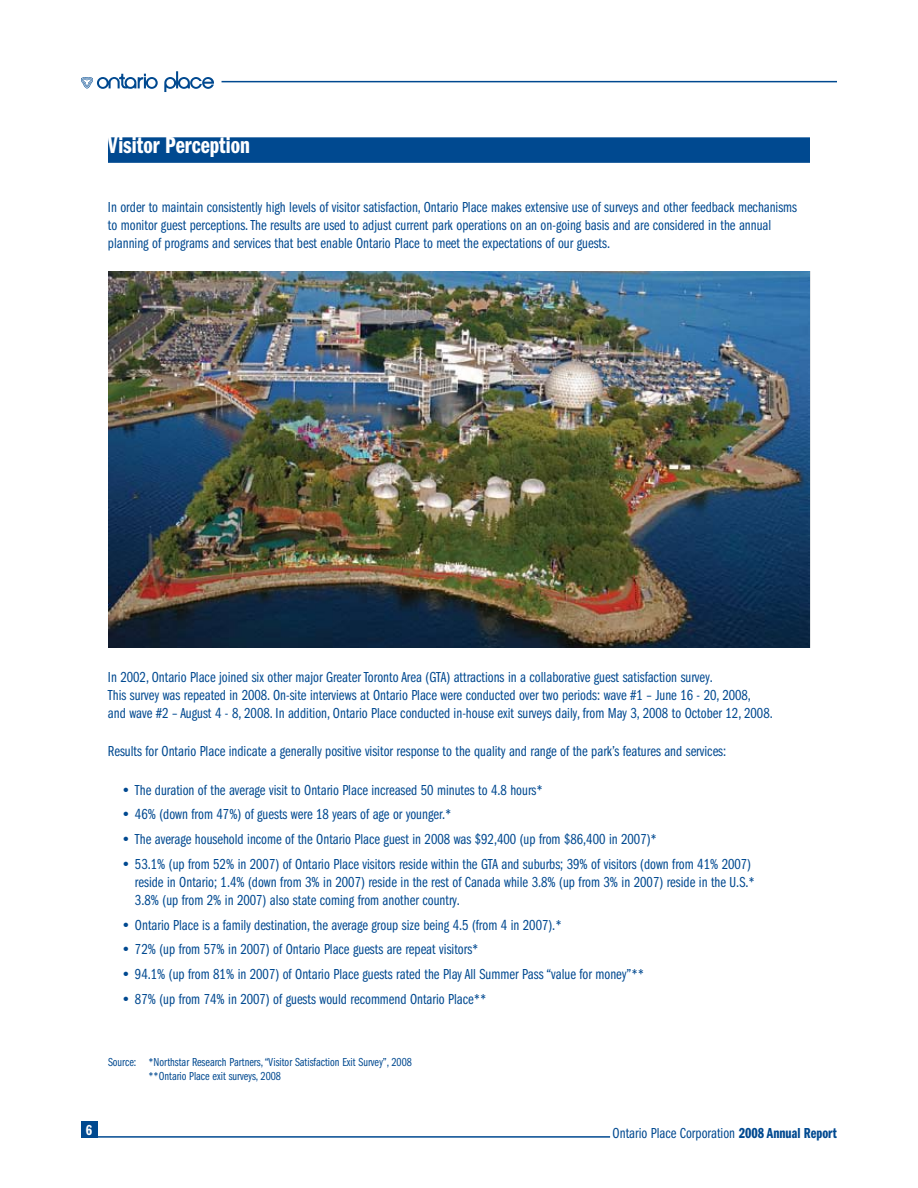
<style>
.page{position:relative;width:918px;height:1188px;background:#fff}
.page>*{position:absolute;margin:0;border:0;box-sizing:border-box;transform-origin:0 0}
.t1{font:24px "Franklin Gothic Demi Cmpr";color:#fff}
.t2{font:15px/18px "Franklin Gothic Book Cmpr";color:#004990}
.t3{font:15px "Franklin Gothic Demi Cmpr";color:#fff}
.t4{font:12px/14.4px "Franklin Gothic Book Cmpr";color:#004990}
.s1{font-family:"Franklin Gothic";font-weight:600}
.s2{font-family:"Franklin Gothic Demi Cmpr"}
</style>
<div class="page">
<hr style="left:81px;top:1136px;width:529px;height:2px;background:#004990">
<hr style="left:222px;top:81px;width:615px;height:1px;background:#004990">
<div style="left:81px;top:1121px;width:16px;height:17px;background:#004990"></div>
<svg style="left:81px;top:71px;width:133px;height:21px"></svg>
<div style="left:108px;top:137px;width:702px;height:26px;background:#004990"></div>
<img style="left:108px;top:271px;width:702px;height:376px">
<h1 class="t1" style="left:108px;top:132px;width:143px">Visitor Perception</h1>
<p class="t2" style="left:108px;top:198px;width:691px">In order to maintain consistently high levels of visitor satisfaction, Ontario Place makes extensive use of surveys and other feedback mechanisms to monitor guest perceptions. The results are used to adjust current park operations on an on-going basis and are considered in the annual planning of programs and services that best enable Ontario Place to meet the expectations of our guests.</p>
<p class="t2" style="left:108px;top:668px;width:666px">In 2002, Ontario Place joined six other major Greater Toronto Area (GTA) attractions in a collaborative guest satisfaction survey.<br>This survey was repeated in 2008. On-site interviews at Ontario Place were conducted over two periods: wave #1 – June 16 - 20, 2008,<br>and wave #2 – August 4 - 8, 2008. In addition, Ontario Place conducted in-house exit surveys daily, from May 3, 2008 to October 12, 2008.</p>
<p class="t2" style="left:108px;top:743px;width:620px">Results for Ontario Place indicate a generally positive visitor response to the quality and range of the park’s features and services:</p>
<p class="t2" style="left:121px;top:781px;width:423px"><span class="s1">•</span> The duration of the average visit to Ontario Place increased 50 minutes to 4.8 hours*</p>
<p class="t2" style="left:121px;top:806px;width:331px"><span class="s1">•</span> 46% (down from 47%) of guests were 18 years of age or younger.*</p>
<p class="t2" style="left:121px;top:830px;width:537px"><span class="s1">•</span> The average household income of the Ontario Place guest in 2008 was $92,400 (up from $86,400 in 2007)*</p>
<p class="t2" style="left:135px;top:855px;width:621px;text-indent:-13px"><span class="s1">•</span> 53.1% (up from 52% in 2007) of Ontario Place visitors reside within the GTA and suburbs; 39% of visitors (down from 41% 2007) reside in Ontario; 1.4% (down from 3% in 2007) reside in the rest of Canada while 3.8% (up from 3% in 2007) reside in the U.S.*<br>3.8% (up from 2% in 2007) also state coming from another country.</p>
<p class="t2" style="left:121px;top:916px;width:442px"><span class="s1">•</span> Ontario Place is a family destination, the average group size being 4.5 (from 4 in 2007).*</p>
<p class="t2" style="left:121px;top:941px;width:359px"><span class="s1">•</span> 72% (up from 57% in 2007) of Ontario Place guests are repeat visitors*</p>
<p class="t2" style="left:121px;top:965px;width:524px"><span class="s1">•</span> 94.1% (up from 81% in 2007) of Ontario Place guests rated the Play All Summer Pass “value for money”**</p>
<p class="t2" style="left:121px;top:990px;width:367px"><span class="s1">•</span> 87% (up from 74% in 2007) of guests would recommend Ontario Place**</p>
<p class="t4" style="left:149px;top:1055px;width:265px;text-indent:-40px">Source: *Northstar Research Partners, “Visitor Satisfaction Exit Survey”, 2008 **Ontario Place exit surveys, 2008</p>
<p class="t3" style="left:86px;top:1121px;width:8px">6</p>
<p class="t2" style="left:613px;top:1124px;width:226px">Ontario Place Corporation <span class="s2">2008 Annual Report</span></p>
</div>
